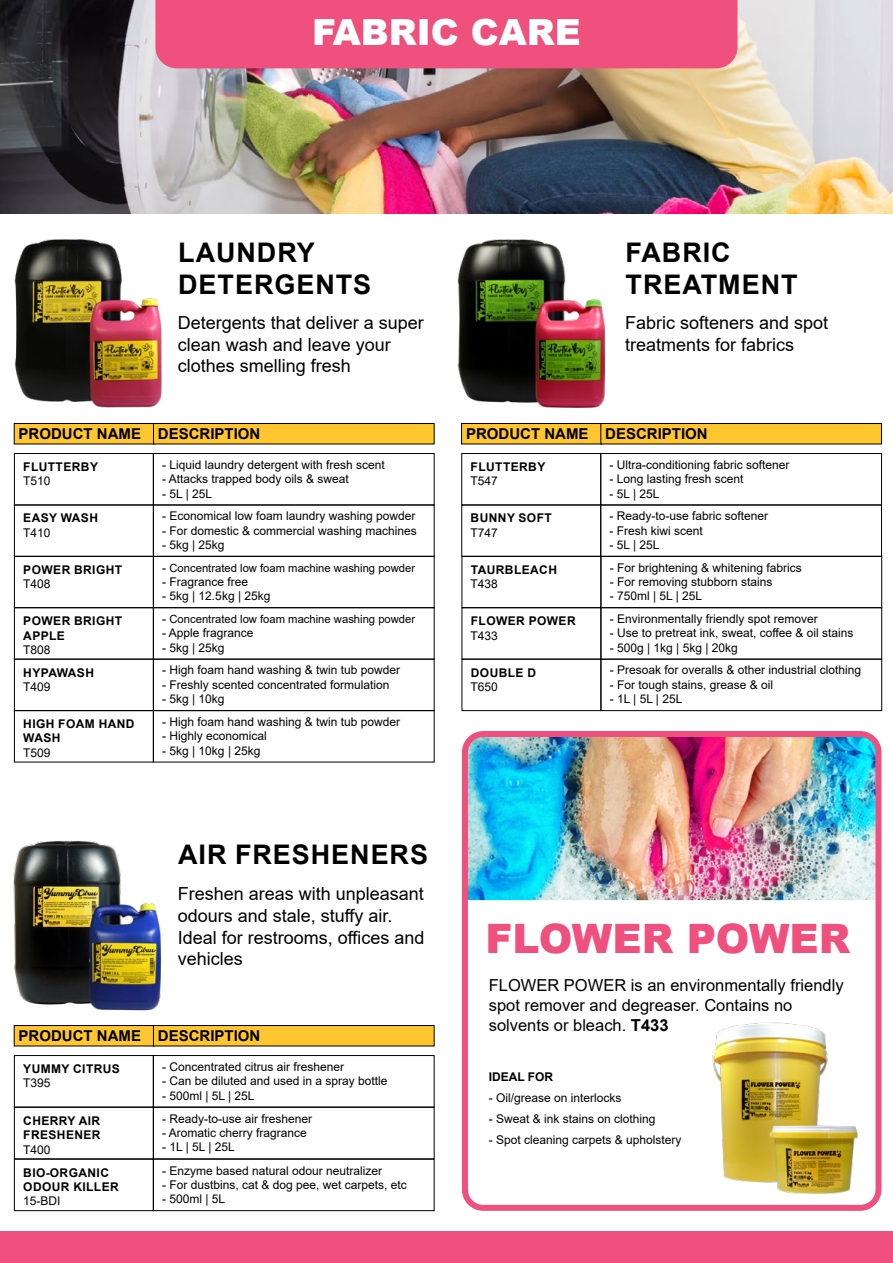
<style>
.page{position:relative;width:893px;height:1263px;background:#fff}
.page>*{position:absolute;margin:0;border:0;box-sizing:border-box;transform-origin:0 0}
.t1{font:900 40.5px "Arial";color:#ef507d}
.t2{font:900 36px "Arial";color:#fff}
.t3{font:700 27px/32.4px "Arial";letter-spacing:.035em;color:#000}
.t4{font:18px/21.6px "Arial";color:#000}
.t5{font:16.5px/19.8px "Arial";color:#000}
.t6{font:700 15px "Arial";color:#000}
.t7{font:12px "Arial";color:#000}
.t8{font:700 12px/14.4px "Arial";letter-spacing:.035em;color:#000}
.t9{font:700 12px "Arial";color:#000}
.t10{font:11.25px "Arial";color:#000}
.s1{font-size:12px}
.s2{font-weight:700}
</style>
<div class="page">
<img style="left:0;top:0;width:893px;height:214px">
<div style="left:155px;top:0;width:582px;height:68px;background:#ef507d"></div>
<img style="left:14px;top:239px;width:148px;height:169px">
<img style="left:13px;top:840px;width:148px;height:171px">
<img style="left:457px;top:239px;width:149px;height:169px">
<div style="left:0;top:1231px;width:893px;height:32px;background:#ef507d"></div>
<div style="left:14px;top:423px;width:140px;height:21px;background:#ffc62f"></div>
<div style="left:14px;top:423px;width:140px;height:21px;border:1px solid #000"></div>
<div style="left:14px;top:1025px;width:140px;height:21px;background:#ffc62f"></div>
<div style="left:14px;top:1025px;width:140px;height:21px;border:1px solid #000"></div>
<div style="left:462px;top:423px;width:139px;height:21px;background:#ffc62f"></div>
<div style="left:461px;top:423px;width:141px;height:21px;border:1px solid #000"></div>
<div style="left:153px;top:423px;width:281px;height:21px;background:#ffc62f"></div>
<div style="left:153px;top:423px;width:281px;height:21px;border:1px solid #000"></div>
<div style="left:153px;top:1025px;width:281px;height:21px;background:#ffc62f"></div>
<div style="left:153px;top:1025px;width:281px;height:21px;border:1px solid #000"></div>
<div style="left:601px;top:423px;width:280px;height:21px;background:#ffc62f"></div>
<div style="left:601px;top:423px;width:281px;height:21px;border:1px solid #000"></div>
<div style="left:14px;top:453px;width:139px;height:52px;border:1px solid #000"></div>
<div style="left:14px;top:659px;width:139px;height:52px;border:1px solid #000"></div>
<div style="left:462px;top:659px;width:139px;height:52px;border:1px solid #000"></div>
<div style="left:462px;top:453px;width:139px;height:52px;border:1px solid #000"></div>
<div style="left:14px;top:1055px;width:139px;height:52px;border:1px solid #000"></div>
<div style="left:14px;top:1107px;width:139px;height:52px;border:1px solid #000"></div>
<div style="left:14px;top:1159px;width:139px;height:52px;border:1px solid #000"></div>
<div style="left:14px;top:505px;width:139px;height:52px;border:1px solid #000"></div>
<div style="left:14px;top:607px;width:139px;height:52px;border:1px solid #000"></div>
<div style="left:462px;top:607px;width:139px;height:52px;border:1px solid #000"></div>
<div style="left:14px;top:710px;width:139px;height:52px;border:1px solid #000"></div>
<div style="left:462px;top:505px;width:139px;height:52px;border:1px solid #000"></div>
<div style="left:153px;top:453px;width:281px;height:52px;border:1px solid #000"></div>
<div style="left:153px;top:659px;width:281px;height:52px;border:1px solid #000"></div>
<div style="left:601px;top:659px;width:281px;height:52px;border:1px solid #000"></div>
<div style="left:601px;top:453px;width:281px;height:52px;border:1px solid #000"></div>
<div style="left:153px;top:1055px;width:281px;height:52px;border:1px solid #000"></div>
<div style="left:153px;top:1107px;width:281px;height:52px;border:1px solid #000"></div>
<div style="left:153px;top:1159px;width:281px;height:52px;border:1px solid #000"></div>
<div style="left:153px;top:505px;width:281px;height:52px;border:1px solid #000"></div>
<div style="left:153px;top:607px;width:281px;height:52px;border:1px solid #000"></div>
<div style="left:601px;top:607px;width:281px;height:52px;border:1px solid #000"></div>
<div style="left:153px;top:710px;width:281px;height:52px;border:1px solid #000"></div>
<div style="left:601px;top:505px;width:281px;height:52px;border:1px solid #000"></div>
<img style="left:469px;top:738px;width:405px;height:162px">
<div style="left:462px;top:731px;width:419px;height:480px;border:6px solid #ef507d;border-radius:18px"></div>
<img style="left:712px;top:1021px;width:163px;height:174px">
<h2 class="t2" style="left:312px;top:6px;width:270px">FABRIC CARE</h2>
<h3 class="t3" style="left:178px;top:236px;width:195px">LAUNDRY<br>DETERGENTS</h3>
<h3 class="t4" style="left:178px;top:312px;width:248px">Detergents that deliver a super clean wash and leave your clothes smelling fresh</h3>
<h3 class="t3" style="left:626px;top:236px;width:174px">FABRIC<br>TREATMENT</h3>
<h3 class="t4" style="left:625px;top:312px;width:205px">Fabric softeners and spot treatments for fabrics</h3>
<p class="t6" style="left:19px;top:423px;width:124px">PRODUCT NAME</p>
<p class="t6" style="left:158px;top:423px;width:104px">DESCRIPTION</p>
<p class="t6" style="left:466px;top:423px;width:124px">PRODUCT NAME</p>
<p class="t6" style="left:605px;top:423px;width:104px">DESCRIPTION</p>
<p class="t8" style="left:23px;top:460px;width:76px">FLUTTERBY</p>
<p class="t7" style="left:23px;top:473px;width:29px">T510</p>
<p class="t7" style="left:162px;top:456px;width:224px">- Liquid laundry detergent with fresh scent</p>
<p class="t7" style="left:162px;top:471px;width:188px">- Attacks trapped body oils &amp; sweat</p>
<p class="t7" style="left:162px;top:485px;width:52px">- 5L | 25L</p>
<p class="t8" style="left:471px;top:460px;width:76px">FLUTTERBY</p>
<p class="t7" style="left:470px;top:473px;width:29px">T547</p>
<p class="t7" style="left:609px;top:456px;width:182px">- Ultra-conditioning fabric softener</p>
<p class="t7" style="left:609px;top:471px;width:136px">- Long lasting fresh scent</p>
<p class="t7" style="left:609px;top:485px;width:52px">- 5L | 25L</p>
<p class="t8" style="left:23px;top:511px;width:76px">EASY WASH</p>
<p class="t7" style="left:23px;top:524px;width:29px">T410</p>
<p class="t7" style="left:162px;top:508px;width:255px">- Economical low foam laundry washing powder</p>
<p class="t7" style="left:162px;top:522px;width:256px">- For domestic &amp; commercial washing machines</p>
<p class="t7" style="left:162px;top:537px;width:64px">- 5kg | 25kg</p>
<p class="t8" style="left:471px;top:511px;width:83px">BUNNY SOFT</p>
<p class="t7" style="left:470px;top:524px;width:29px">T747</p>
<p class="t7" style="left:609px;top:508px;width:160px">- Ready-to-use fabric softener</p>
<p class="t7" style="left:609px;top:522px;width:95px">- Fresh kiwi scent</p>
<p class="t7" style="left:609px;top:537px;width:52px">- 5L | 25L</p>
<p class="t8" style="left:23px;top:562px;width:100px">POWER BRIGHT</p>
<p class="t7" style="left:23px;top:576px;width:29px">T408</p>
<p class="t10" style="left:162px;top:560px;width:255px"><span class="s1">-</span> Concentrated low foam machine washing powder</p>
<p class="t7" style="left:162px;top:573px;width:88px">- Fragrance free</p>
<p class="t7" style="left:162px;top:588px;width:110px">- 5kg | 12.5kg | 25kg</p>
<p class="t8" style="left:471px;top:562px;width:88px">TAURBLEACH</p>
<p class="t7" style="left:471px;top:576px;width:29px">T438</p>
<p class="t7" style="left:610px;top:559px;width:194px">- For brightening &amp; whitening fabrics</p>
<p class="t7" style="left:610px;top:573px;width:164px">- For removing stubborn stains</p>
<p class="t7" style="left:610px;top:588px;width:94px">- 750ml | 5L | 25L</p>
<p class="t8" style="left:23px;top:614px;width:100px">POWER BRIGHT<br>APPLE</p>
<p class="t7" style="left:23px;top:641px;width:29px">T808</p>
<p class="t10" style="left:162px;top:611px;width:255px"><span class="s1">-</span> Concentrated low foam machine washing powder</p>
<p class="t7" style="left:162px;top:625px;width:93px">- Apple fragrance</p>
<p class="t7" style="left:162px;top:639px;width:64px">- 5kg | 25kg</p>
<p class="t8" style="left:471px;top:614px;width:106px">FLOWER POWER</p>
<p class="t7" style="left:471px;top:627px;width:29px">T433</p>
<p class="t7" style="left:610px;top:610px;width:210px">- Environmentally friendly spot remover</p>
<p class="t7" style="left:610px;top:625px;width:245px">- Use to pretreat ink, sweat, coffee &amp; oil stains</p>
<p class="t7" style="left:610px;top:639px;width:130px">- 500g | 1kg | 5kg | 20kg</p>
<p class="t8" style="left:23px;top:665px;width:72px">HYPAWASH</p>
<p class="t7" style="left:23px;top:678px;width:29px">T409</p>
<p class="t7" style="left:162px;top:662px;width:240px">- High foam hand washing &amp; twin tub powder</p>
<p class="t7" style="left:162px;top:676px;width:229px">- Freshly scented concentrated formulation</p>
<p class="t7" style="left:162px;top:691px;width:64px">- 5kg | 10kg</p>
<p class="t8" style="left:471px;top:665px;width:67px">DOUBLE D</p>
<p class="t7" style="left:471px;top:678px;width:29px">T650</p>
<p class="t7" style="left:610px;top:662px;width:253px">- Presoak for overalls &amp; other industrial clothing</p>
<p class="t7" style="left:610px;top:676px;width:165px">- For tough stains, grease &amp; oil</p>
<p class="t7" style="left:610px;top:691px;width:74px">- 1L | 5L | 25L</p>
<p class="t8" style="left:23px;top:717px;width:113px">HIGH FOAM HAND<br>WASH</p>
<p class="t7" style="left:23px;top:744px;width:29px">T509</p>
<p class="t7" style="left:162px;top:713px;width:240px">- High foam hand washing &amp; twin tub powder</p>
<p class="t7" style="left:162px;top:728px;width:106px">- Highly economical</p>
<p class="t7" style="left:162px;top:742px;width:100px">- 5kg | 10kg | 25kg</p>
<h3 class="t3" style="left:178px;top:838px;width:251px">AIR FRESHENERS</h3>
<h3 class="t4" style="left:178px;top:883px;width:248px">Freshen areas with unpleasant odours and stale, stuffy air.<br>Ideal for restrooms, offices and vehicles</h3>
<p class="t6" style="left:19px;top:1025px;width:124px">PRODUCT NAME</p>
<p class="t8" style="left:23px;top:1062px;width:98px">YUMMY CITRUS</p>
<p class="t7" style="left:23px;top:1075px;width:29px">T395</p>
<p class="t8" style="left:23px;top:1113px;width:79px">CHERRY AIR<br>FRESHENER</p>
<p class="t7" style="left:23px;top:1141px;width:29px">T400</p>
<p class="t8" style="left:23px;top:1165px;width:97px">BIO-ORGANIC<br>ODOUR KILLER</p>
<p class="t7" style="left:23px;top:1193px;width:39px">15-BDI</p>
<p class="t6" style="left:158px;top:1025px;width:104px">DESCRIPTION</p>
<p class="t7" style="left:162px;top:1058px;width:184px">- Concentrated citrus air freshener</p>
<p class="t7" style="left:162px;top:1073px;width:227px">- Can be diluted and used in a spray bottle</p>
<p class="t7" style="left:162px;top:1087px;width:94px">- 500ml | 5L | 25L</p>
<p class="t7" style="left:162px;top:1110px;width:152px">- Ready-to-use air freshener</p>
<p class="t7" style="left:162px;top:1124px;width:146px">- Aromatic cherry fragrance</p>
<p class="t7" style="left:162px;top:1139px;width:74px">- 1L | 5L | 25L</p>
<p class="t7" style="left:162px;top:1162px;width:222px">- Enzyme based natural odour neutralizer</p>
<p class="t7" style="left:162px;top:1176px;width:246px">- For dustbins, cat &amp; dog pee, wet carpets, etc</p>
<p class="t7" style="left:162px;top:1191px;width:65px">- 500ml | 5L</p>
<h1 class="t1" style="left:486px;top:909px;width:366px">FLOWER POWER</h1>
<h3 class="t5" style="left:489px;top:975px;width:356px">FLOWER POWER is an environmentally friendly spot remover and degreaser. Contains no solvents or bleach. <span class="s2">T433</span></h3>
<p class="t9" style="left:489px;top:1068px;width:66px">IDEAL FOR</p>
<p class="t7" style="left:489px;top:1089px;width:134px">- Oil/grease on interlocks</p>
<p class="t7" style="left:489px;top:1110px;width:168px">- Sweat &amp; ink stains on clothing</p>
<p class="t7" style="left:489px;top:1131px;width:194px">- Spot cleaning carpets &amp; upholstery</p>
</div>
